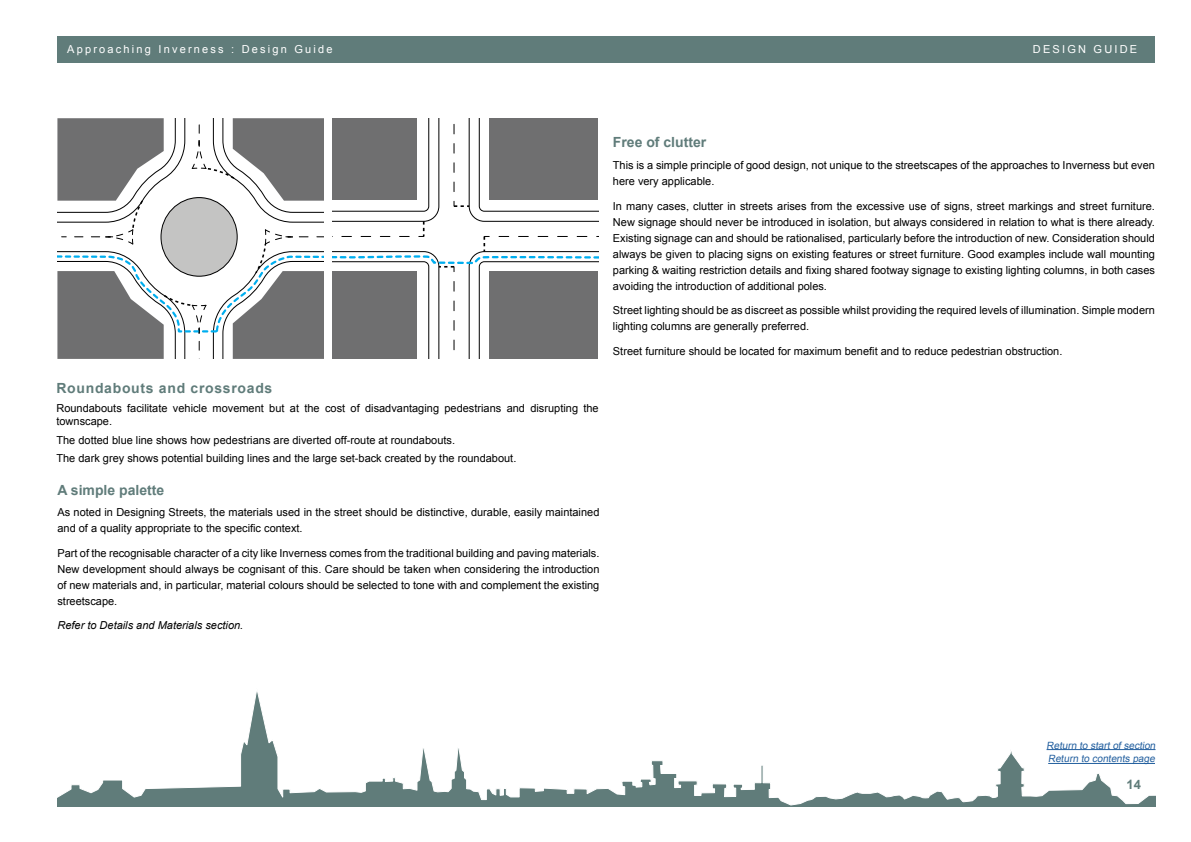
<style>
.page{position:relative;width:1191px;height:842px;background:#fff}
.page>*{position:absolute;margin:0;border:0;box-sizing:border-box;transform-origin:0 0}
.t1{font:700 14px "Arial";color:#607c7a}
.t2{font:700 14px "Arial";letter-spacing:.05em;color:#607c7a}
.t3{font:700 13px "Arial";color:#607c7a}
.t4{font:11px/16px "Arial";color:#000}
.t5{font:11px "Arial";letter-spacing:.2em;color:#fff}
.t6{font:italic 11px "Arial";color:#000}
.t7{font:10px "Arial";color:#215e9e}
</style>
<div class="page">
<div style="left:58px;top:36px;width:1097px;height:27px;background:#607c7a"></div>
<svg style="left:57px;top:691px;width:1099px;height:115px"></svg>
<svg style="left:332px;top:118px;width:266px;height:241px"></svg>
<svg style="left:57px;top:118px;width:267px;height:241px"></svg>
<hr style="left:1048px;top:763px;width:107px;height:1px;background:#215e9e">
<hr style="left:1046px;top:749px;width:109px;height:1px;background:#215e9e">
<p class="t5" style="left:67px;top:41px;width:267px">Approaching Inverness : Design Guide</p>
<p class="t5" style="left:1033px;top:41px;width:106px">DESIGN GUIDE</p>
<p class="t2" style="left:56px;top:378px;width:217px">Roundabouts and crossroads</p>
<p class="t4" style="left:56px;top:401px;width:544px;line-height:13.2px">Roundabouts facilitate vehicle movement but at the cost of disadvantaging pedestrians and disrupting the townscape.</p>
<p class="t4" style="left:56px;top:430px;width:461px;line-height:18.9px">The dotted blue line shows how pedestrians are diverted off-route at roundabouts.<br>The dark grey shows potential building lines and the large set-back created by the roundabout.</p>
<p class="t1" style="left:57px;top:480px;width:108px">A simple palette</p>
<p class="t4" style="left:57px;top:504px;width:543px">As noted in Designing Streets, the materials used in the street should be distinctive, durable, easily maintained and of a quality appropriate to the specific context.</p>
<p class="t4" style="left:57px;top:545px;width:543px;text-align:justify">Part of the recognisable character of a city like Inverness comes from the traditional building and paving materials.<br>New development should always be cognisant of this. Care should be taken when considering the introduction of new materials and, in particular, material colours should be selected to tone with and complement the existing streetscape.</p>
<p class="t6" style="left:57px;top:618px;width:187px">Refer to Details and Materials section.</p>
<p class="t1" style="left:613px;top:133px;width:95px">Free of clutter</p>
<p class="t4" style="left:613px;top:157px;width:543px">This is a simple principle of good design, not unique to the streetscapes of the approaches to Inverness but even here very applicable.</p>
<p class="t4" style="left:613px;top:198px;width:543px;text-align:justify">In many cases, clutter in streets arises from the excessive use of signs, street markings and street furniture.<br>New signage should never be introduced in isolation, but always considered in relation to what is there already.<br>Existing signage can and should be rationalised, particularly before the introduction of new. Consideration should always be given to placing signs on existing features or street furniture. Good examples include wall mounting parking &amp; waiting restriction details and fixing shared footway signage to existing lighting columns, in both cases avoiding the introduction of additional poles.</p>
<p class="t4" style="left:613px;top:302px;width:543px">Street lighting should be as discreet as possible whilst providing the required levels of illumination. Simple modern lighting columns are generally preferred.</p>
<p class="t4" style="left:613px;top:343px;width:451px">Street furniture should be located for maximum benefit and to reduce pedestrian obstruction.</p>
<p class="t7" style="left:1046px;top:738px;width:112px">Return to start of section</p>
<p class="t7" style="left:1048px;top:752px;width:110px">Return to contents page</p>
<p class="t3" style="left:1126px;top:775px;width:16px">14</p>
</div>
